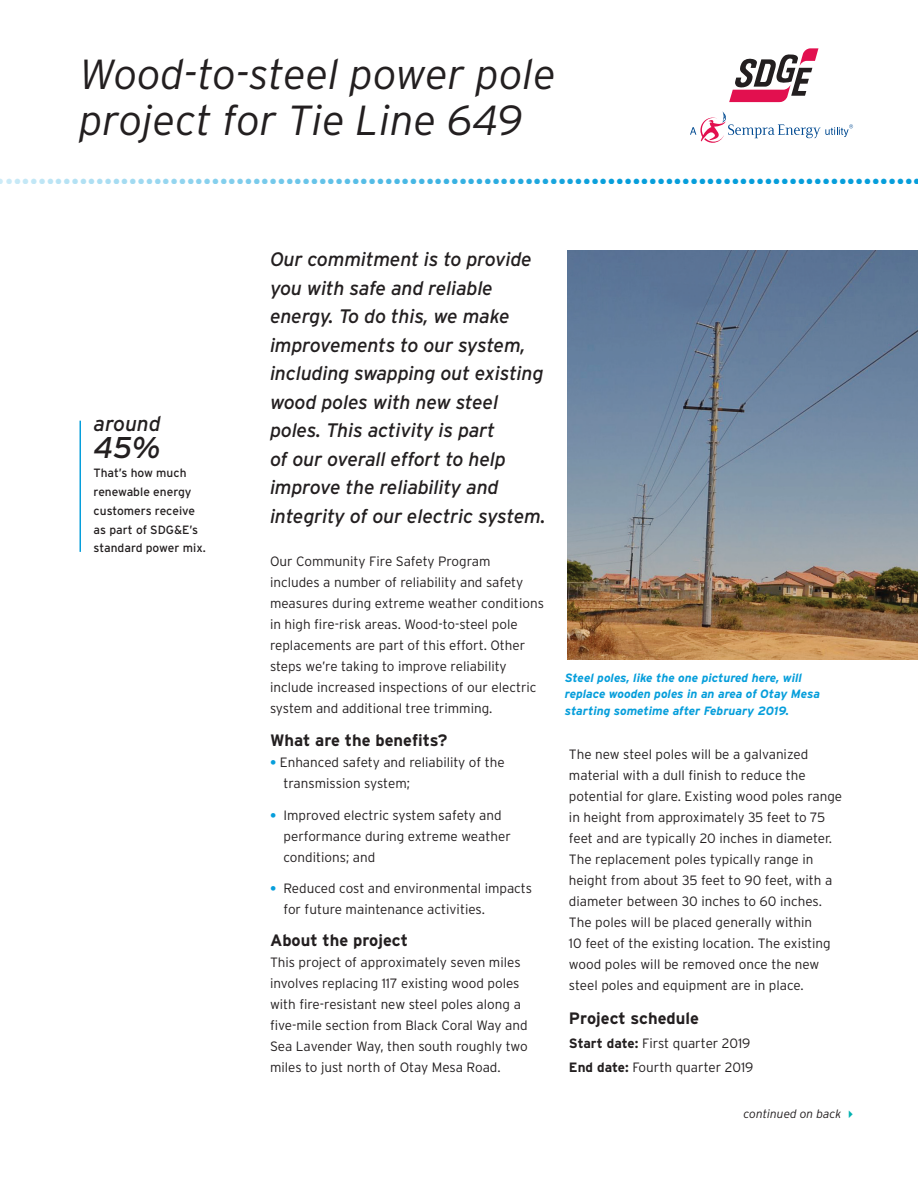
<style>
.page{position:relative;width:918px;height:1188px;background:#fff}
.page>*{position:absolute;margin:0;border:0;box-sizing:border-box;transform-origin:0 0}
.Headline{font:italic 300 42px/46.5px "Interstate";color:#231f20}
.Sidebar_head{font:italic 30px "Interstate";color:#231f20}
.t1{font:21px "Minion Pro";color:#069edb}
.Sidebar_head-2{font:italic 21px "Interstate";color:#231f20}
.Large_Lead_in{font:italic 19.5px/28.5px "Interstate";letter-spacing:-.01em;color:#231f20}
.Subhead{font:700 16.5px "Interstate";color:#231f20}
.text{font:300 13.5px/21px "Interstate";color:#231f20}
.hanging{font:300 13.5px/21px "Interstate";color:#231f20}
.t2{font:italic 700 12px/16.5px "Interstate";color:#069edb}
.hanging-2{font:12px/18.8px "Interstate";color:#231f20}
.t3{font:italic 300 12px "Interstate";color:#231f20}
.s1{font-weight:700;font-size:12.75px;color:#069edb}
.s2{font-weight:700}
.s3{color:#00b1b0}
</style>
<div class="page">
<img style="left:567px;top:251px;width:351px;height:409px">
<svg style="left:729px;top:48px;width:89px;height:54px"></svg>
<svg style="left:690px;top:112px;width:163px;height:31px"></svg>
<hr style="left:80px;top:421px;width:1px;height:131px;background:#069edb">
<p class="Headline" style="left:80px;top:50px;width:478px">Wood-to-steel power pole project for Tie Line 649</p>
<h3 class="t1" style="left:-3px;top:165px;width:926px">••••••••••••••••••••••••••••••••••••••••••••••••••••••••••••••••••••••••••••••••••••••••••••••••••••••••••••••••</h3>
<p class="Sidebar_head-2" style="left:94px;top:412px;width:69px">around</p>
<p class="Sidebar_head" style="left:94px;top:431px;width:69px">45%</p>
<p class="hanging-2" style="left:94px;top:464px;width:114px">That’s how much renewable energy customers receive as part of SDG&amp;E’s standard power mix.</p>
<p class="Large_Lead_in" style="left:270px;top:245px;width:277px">Our commitment is to provide you with safe and reliable energy. To do this, we make improvements to our system, including swapping out existing wood poles with new steel poles. This activity is part<br>of our overall effort to help improve the reliability and integrity of our electric system.</p>
<p class="text" style="left:270px;top:550px;width:275px">Our Community Fire Safety Program<br>includes a number of reliability and safety measures during extreme weather conditions in high fire-risk areas. Wood-to-steel pole replacements are part of this effort. Other steps we’re taking to improve reliability include increased inspections of our electric system and additional tree trimming.</p>
<p class="Subhead" style="left:270px;top:731px;width:179px">What are the benefits?</p>
<p class="hanging" style="left:284px;top:752px;width:223px;text-indent:-14px"><span class="s1">•</span> Enhanced safety and reliability of the transmission system;</p>
<p class="hanging" style="left:284px;top:805px;width:229px;text-indent:-14px"><span class="s1">•</span> Improved electric system safety and performance during extreme weather conditions; and</p>
<p class="hanging" style="left:284px;top:878px;width:250px;text-indent:-14px"><span class="s1">•</span> Reduced cost and environmental impacts for future maintenance activities.</p>
<p class="Subhead" style="left:270px;top:931px;width:140px">About the project</p>
<p class="text" style="left:270px;top:952px;width:259px">This project of approximately seven miles involves replacing 117 existing wood poles with fire-resistant new steel poles along a five-mile section from Black Coral Way and Sea Lavender Way, then south roughly two miles to just north of Otay Mesa Road.</p>
<p class="t2" style="left:565px;top:669px;width:257px">Steel poles, like the one pictured here, will replace wooden poles in an area of Otay Mesa starting sometime after February 2019.</p>
<p class="text" style="left:569px;top:743px;width:275px">The new steel poles will be a galvanized material with a dull finish to reduce the potential for glare. Existing wood poles range in height from approximately 35 feet to 75 feet and are typically 20 inches in diameter.<br>The replacement poles typically range in height from about 35 feet to 90 feet, with a diameter between 30 inches to 60 inches.<br>The poles will be placed generally within<br>10 feet of the existing location. The existing wood poles will be removed once the new steel poles and equipment are in place.</p>
<p class="Subhead" style="left:569px;top:1009px;width:132px">Project schedule</p>
<p class="text" style="left:569px;top:1033px;width:183px"><span class="s2">Start date:</span> First quarter 2019</p>
<p class="text" style="left:569px;top:1057px;width:186px"><span class="s2">End date:</span> Fourth quarter 2019</p>
<p class="t3" style="left:744px;top:1107px;width:114px">continued on back <span class="s3">✔</span></p>
</div>
